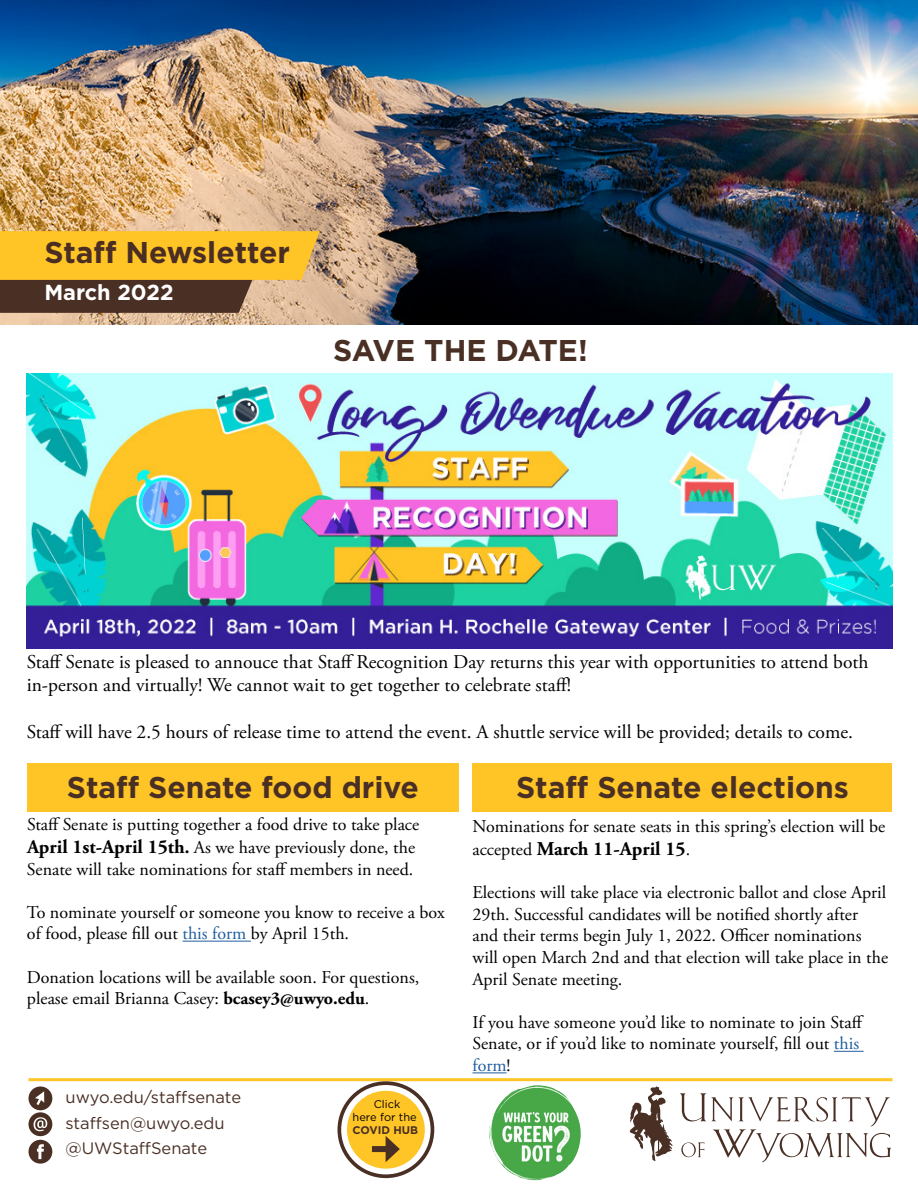
<style>
.page{position:relative;width:918px;height:1188px;background:#fff}
.page>*{position:absolute;margin:0;border:0;box-sizing:border-box;transform-origin:0 0}
.t1{font:700 30px "Gotham";color:#492f24}
.t2{font:700 30px "Gotham";color:#4a2e24}
.t3{font:700 21.75px "Gotham";color:#fff}
.t4{font:19.5px/23.4px "Adobe Garamond Pro";color:#000}
.t5{font:700 19.5px "Adobe Garamond Pro";color:#000}
.t6{font:18px/21.6px "Adobe Garamond Pro";color:#000}
.t7{font:16.5px "Gotham";color:#492f24}
.t8{font:11.1px/13.4px "Gotham";color:#000;text-align:center}
.t9{font:700 11.1px "Gotham";color:#492f24}
.s1{font-weight:400;font-size:18px}
.s2{color:#215e9e}
.s3{font-weight:700;font-size:19.5px}
.s4{font-weight:700}
</style>
<div class="page">
<img style="left:0;top:0;width:918px;height:325px">
<hr style="left:28px;top:1078px;width:864px;height:3px;background:#ffc425">
<svg style="left:28px;top:1086px;width:24px;height:78px"></svg>
<svg style="left:680px;top:1093px;width:211px;height:69px"></svg>
<svg style="left:630px;top:1086px;width:43px;height:75px"></svg>
<svg style="left:0;top:231px;width:320px;height:82px;background:#c29431"></svg>
<div style="left:347px;top:1091px;width:78px;height:78px;background:#ffc425;border-radius:50%"></div>
<div style="left:338px;top:1081px;width:96px;height:97px;border:4px solid #492f24;border-radius:50%"></div>
<div style="left:372px;top:1146px;width:19px;height:6px;background:#492f24"></div>
<svg style="left:386px;top:1136px;width:14px;height:26px"></svg>
<img style="left:488px;top:1085px;width:93px;height:95px">
<img style="left:27px;top:374px;width:865px;height:274px">
<div style="left:27px;top:763px;width:432px;height:49px;background:#ffc425"></div>
<div style="left:472px;top:763px;width:420px;height:49px;background:#ffc425"></div>
<hr style="left:834px;top:1051px;width:30px;height:1px;background:#215e9e">
<hr style="left:472px;top:1072px;width:35px;height:1px;background:#215e9e">
<hr style="left:183px;top:941px;width:68px;height:1px;background:#215e9e">
<h1 class="t2" style="left:44px;top:235px;width:247px">Staff Newsletter</h1>
<p class="t3" style="left:44px;top:279px;width:131px">March 2022</p>
<h1 class="t1" style="left:333px;top:333px;width:256px">SAVE THE DATE!</h1>
<p class="t4" style="left:27px;top:651px;width:843px">Staff Senate is pleased to annouce that Staff Recognition Day returns this year with opportunities to attend both in-person and virtually! We cannot wait to get together to celebrate staff!</p>
<p class="t4" style="left:27px;top:721px;width:828px">Staff will have 2.5 hours of release time to attend the event. A shuttle service will be provided; details to come.</p>
<h1 class="t1" style="left:67px;top:770px;width:354px">Staff Senate food drive</h1>
<h1 class="t1" style="left:516px;top:770px;width:334px">Staff Senate elections</h1>
<p class="t6" style="left:472px;top:816px;width:414px">Nominations for senate seats in this spring’s election will be</p>
<p class="t5" style="left:472px;top:838px;width:219px"><span class="s1">accepted</span> March 11-April 15<span class="s1">.</span></p>
<p class="t6" style="left:473px;top:882px;width:417px">Elections will take place via electronic ballot and close April 29th. Successful candidates will be notified shortly after and their terms begin July 1, 2022. Officer nominations will open March 2nd and that election will take place in the April Senate meeting.</p>
<p class="t6" style="left:473px;top:1012px;width:393px">If you have someone you’d like to nominate to join Staff<br>Senate, or if you’d like to nominate yourself, fill out <span class="s2">this form</span>!</p>
<p class="t6" style="left:27px;top:813px;width:394px;line-height:23.4px">Staff Senate is putting together a food drive to take place<br><span class="s3">April 1st-April 15th</span><span class="s4">.</span> As we have previously done, the</p>
<p class="t6" style="left:27px;top:859px;width:388px">Senate will take nominations for staff members in need.</p>
<p class="t6" style="left:27px;top:902px;width:419px">To nominate yourself or someone you know to receive a box of food, please fill out <span class="s2">this form</span> by April 15th.</p>
<p class="t6" style="left:27px;top:967px;width:394px">Donation locations will be available soon. For questions, please email Brianna Casey: <span class="s4">bcasey3@uwyo.edu</span>.</p>
<p class="t7" style="left:66px;top:1088px;width:177px">uwyo.edu/staffsenate</p>
<p class="t7" style="left:66px;top:1139px;width:143px">@UWStaffSenate</p>
<p class="t7" style="left:66px;top:1114px;width:161px">staffsen@uwyo.edu</p>
<p class="t8" style="left:353px;top:1097px;width:66px">Click<br>here for the</p>
<p class="t9" style="left:353px;top:1124px;width:67px">COVID HUB</p>
</div>
